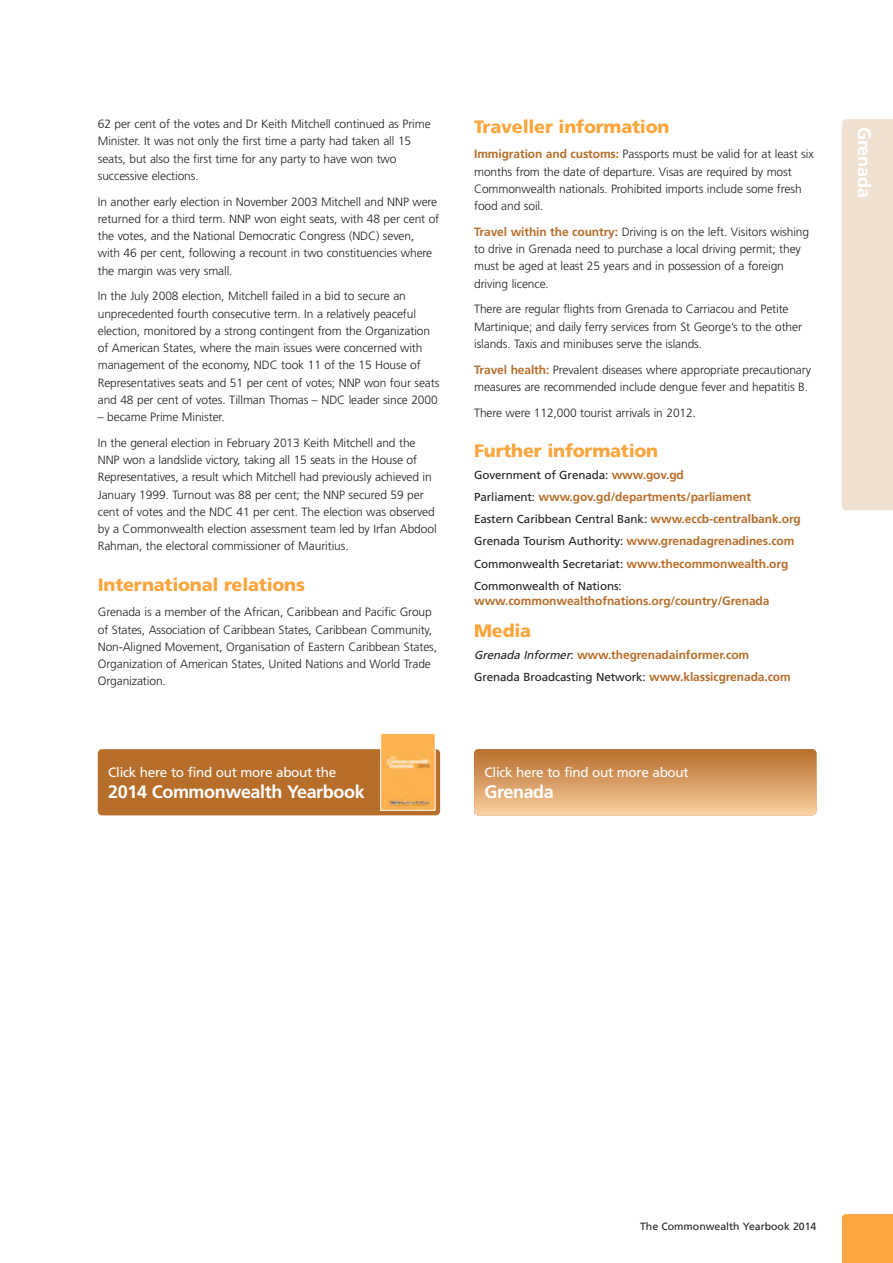
<style>
.page{position:relative;width:893px;height:1263px;background:#fff}
.page>*{position:absolute;margin:0;border:0;box-sizing:border-box;transform-origin:0 0}
.t1{font:900 18px "Frutiger";letter-spacing:-.01em;color:#faa63f}
.t2{font:700 18px "Frutiger";letter-spacing:-.02em;color:#fff}
.t3{font:700 18px "Frutiger";color:#fff}
.t4{font:13.5px "Frutiger";letter-spacing:-.02em;color:#fff}
.t5{font:300 12px/17.2px "Frutiger";letter-spacing:-.01em;color:#231f20}
.t6{font:700 12px "Frutiger";letter-spacing:-.01em;color:#b76e2a}
.t7{font:11.7px/22.2px "Frutiger";letter-spacing:-.01em;color:#231f20}
.t8{font:10.5px "Frutiger";color:#231f20}
.s1{font-weight:700;color:#b76e2a}
.s2{font-weight:700;font-size:12px;color:#b76e2a}
.s3{font-weight:400;font-size:11.7px;color:#231f20}
.s4{font-weight:400;font-style:italic;font-size:11.7px;color:#231f20}
</style>
<div class="page">
<div style="left:842px;top:119px;width:51px;height:391px;background:#f0e2d3"></div>
<div style="left:842px;top:1214px;width:51px;height:49px;background:#faa63f"></div>
<div style="left:98px;top:749px;width:342px;height:66px;background:#b76e2a;border-radius:4px"></div>
<img style="left:382px;top:735px;width:52px;height:74px">
<div style="left:380px;top:733px;width:56px;height:78px;border:1px solid #fff"></div>
<div style="left:474px;top:749px;width:342px;height:66px;background:linear-gradient(to bottom,#b86d2a,#f8ce9e);border-radius:4px"></div>
<p class="t5" style="left:98px;top:116px;width:334px">62 per cent of the votes and Dr Keith Mitchell continued as Prime Minister. It was not only the first time a party had taken all 15 seats, but also the first time for any party to have won two successive elections.</p>
<p class="t5" style="left:98px;top:194px;width:343px">In another early election in November 2003 Mitchell and NNP were returned for a third term. NNP won eight seats, with 48 per cent of the votes, and the National Democratic Congress (NDC) seven, with 46 per cent, following a recount in two constituencies where the margin was very small.</p>
<p class="t5" style="left:98px;top:288px;width:343px">In the July 2008 election, Mitchell failed in a bid to secure an unprecedented fourth consecutive term. In a relatively peaceful election, monitored by a strong contingent from the Organization of American States, where the main issues were concerned with management of the economy, NDC took 11 of the 15 House of Representatives seats and 51 per cent of votes; NNP won four seats and 48 per cent of votes. Tillman Thomas – NDC leader since 2000</p>
<p class="t5" style="left:98px;top:405px;width:319px;line-height:25.8px">– became Prime Minister.<br>In the general election in February 2013 Keith Mitchell and the</p>
<p class="t5" style="left:98px;top:452px;width:340px">NNP won a landslide victory, taking all 15 seats in the House of Representatives, a result which Mitchell had previously achieved in January 1999. Turnout was 88 per cent; the NNP secured 59 per cent of votes and the NDC 41 per cent. The election was observed by a Commonwealth election assessment team led by Irfan Abdool Rahman, the electoral commissioner of Mauritius.</p>
<h1 class="t1" style="left:98px;top:577px;width:209px">International relations</h1>
<p class="t5" style="left:98px;top:604px;width:341px">Grenada is a member of the African, Caribbean and Pacific Group of States, Association of Caribbean States, Caribbean Community, Non-Aligned Movement, Organisation of Eastern Caribbean States, Organization of American States, United Nations and World Trade Organization.</p>
<p class="t4" style="left:108px;top:767px;width:230px">Click here to find out more about the</p>
<h1 class="t2" style="left:108px;top:785px;width:258px">2014 Commonwealth Yearbook</h1>
<h1 class="t1" style="left:474px;top:119px;width:197px">Traveller information</h1>
<p class="t5" style="left:474px;top:146px;width:341px"><span class="s1">Immigration and customs:</span> Passports must be valid for at least six months from the date of departure. Visas are required by most Commonwealth nationals. Prohibited imports include some fresh food and soil.</p>
<p class="t5" style="left:474px;top:224px;width:337px"><span class="s1">Travel within the country:</span> Driving is on the left. Visitors wishing to drive in Grenada need to purchase a local driving permit; they must be aged at least 25 years and in possession of a foreign driving licence.</p>
<p class="t5" style="left:474px;top:301px;width:329px">There are regular flights from Grenada to Carriacou and Petite<br>Martinique; and daily ferry services from St George’s to the other islands. Taxis and minibuses serve the islands.</p>
<p class="t5" style="left:474px;top:362px;width:338px"><span class="s1">Travel health:</span> Prevalent diseases where appropriate precautionary measures are recommended include dengue fever and hepatitis B.</p>
<p class="t5" style="left:474px;top:405px;width:223px">There were 112,000 tourist arrivals in 2012.</p>
<h1 class="t1" style="left:474px;top:443px;width:186px">Further information</h1>
<p class="t7" style="left:474px;top:465px;width:211px">Government of Grenada: <span class="s2">www.gov.gd</span></p>
<p class="t6" style="left:474px;top:492px;width:278px"><span class="s3">Parliament:</span> www.gov.gd/departments/parliament</p>
<p class="t7" style="left:474px;top:509px;width:328px">Eastern Caribbean Central Bank: <span class="s2">www.eccb-centralbank.org</span></p>
<p class="t6" style="left:474px;top:536px;width:322px"><span class="s3">Grenada Tourism Authority:</span> www.grenadagrenadines.com</p>
<p class="t7" style="left:474px;top:553px;width:316px">Commonwealth Secretariat: <span class="s2">www.thecommonwealth.org<br></span>Commonwealth of Nations:</p>
<p class="t6" style="left:474px;top:596px;width:297px">www.commonwealthofnations.org/country/Grenada</p>
<h1 class="t1" style="left:474px;top:624px;width:59px">Media</h1>
<p class="t6" style="left:474px;top:650px;width:277px"><span class="s4">GrenadaInformer</span><span class="s3">:</span> www.thegrenadainformer.com</p>
<p class="t7" style="left:474px;top:667px;width:318px">Grenada Broadcasting Network: <span class="s2">www.klassicgrenada.com</span></p>
<p class="t4" style="left:485px;top:767px;width:206px">Click here to find out more about</p>
<h1 class="t2" style="left:485px;top:785px;width:71px">Grenada</h1>
<h1 class="t3" style="left:872px;top:127px;width:73px;rotate:90deg">Grenada</h1>
<p class="t8" style="left:640px;top:1222px;width:178px">The Commonwealth Yearbook 2014</p>
</div>
